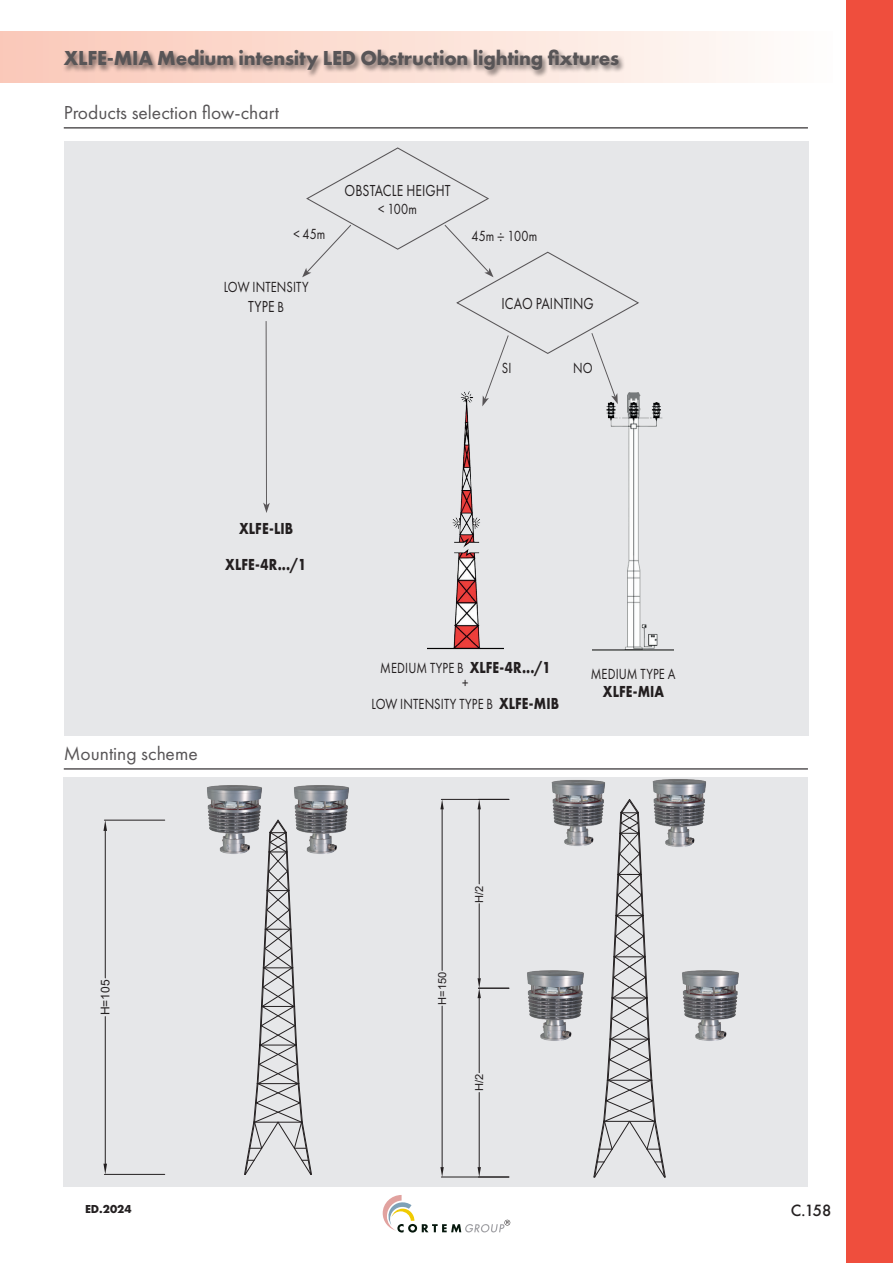
<style>
.page{position:relative;width:893px;height:1263px;background:#fff}
.page>*{position:absolute;margin:0;border:0;box-sizing:border-box;transform-origin:0 0}
.t1{font:700 21px "Futura PT";letter-spacing:-.01em;color:#585557}
.t2{font:19.5px "Futura PT";color:#585557}
.t3{font:700 16.5px/35.4px "Futura PT";letter-spacing:.01em;color:#231f20;text-align:center;scale:.82 1}
.t4{font:16.5px "Futura PT";letter-spacing:.005em;color:#231f20;scale:.82 1}
.t5{font:15.15px/21.3px "Futura PT";letter-spacing:.01em;color:#231f20;text-align:center;scale:.82 1}
.t6{font:500 15px "Futura";color:#231f20}
.t7{font:700 12px "Futura PT";color:#231f20}
.t8{font:12px "Arial";color:#231f20}
.t9{font:11.1px "Arial";color:#231f20}
.s1{font-family:"Helvetica Neue LT Pro";font-stretch:condensed}
.s2{font-size:15.15px}
.s3{font-weight:400;font-size:15.15px}
.s4{font-weight:700;font-size:16.5px}
</style>
<div class="page">
<div style="left:64px;top:141px;width:744px;height:594px;background:#e6e7e9"></div>
<div style="left:63px;top:777px;width:744px;height:410px;background:#e6e7e9"></div>
<svg style="left:244px;top:820px;width:68px;height:355px"></svg>
<hr style="left:104px;top:820px;width:61px;height:1px;background:#231f20">
<hr style="left:104px;top:1174px;width:61px;height:1px;background:#231f20">
<hr style="left:105px;top:831px;width:1px;height:147px;background:#231f20">
<hr style="left:105px;top:1016px;width:1px;height:148px;background:#231f20">
<svg style="left:103px;top:820px;width:4px;height:11px"></svg>
<svg style="left:103px;top:1164px;width:4px;height:10px"></svg>
<hr style="left:479px;top:809px;width:1px;height:75px;background:#231f20">
<hr style="left:479px;top:904px;width:1px;height:74px;background:#231f20">
<svg style="left:478px;top:800px;width:3px;height:9px"></svg>
<hr style="left:478px;top:988px;width:31px;height:1px;background:#231f20">
<hr style="left:479px;top:998px;width:1px;height:75px;background:#231f20">
<hr style="left:479px;top:1092px;width:1px;height:75px;background:#231f20">
<svg style="left:478px;top:978px;width:3px;height:20px"></svg>
<svg style="left:478px;top:1167px;width:3px;height:10px"></svg>
<svg style="left:593px;top:799px;width:73px;height:379px"></svg>
<hr style="left:441px;top:799px;width:68px;height:1px;background:#231f20">
<hr style="left:441px;top:1177px;width:68px;height:1px;background:#231f20">
<hr style="left:442px;top:809px;width:1px;height:161px;background:#231f20">
<hr style="left:442px;top:1006px;width:1px;height:161px;background:#231f20">
<svg style="left:440px;top:799px;width:4px;height:10px"></svg>
<svg style="left:440px;top:1167px;width:4px;height:10px"></svg>
<img style="left:291px;top:785px;width:58px;height:72px">
<img style="left:207px;top:785px;width:59px;height:72px">
<img style="left:551px;top:780px;width:58px;height:68px">
<img style="left:649px;top:779px;width:57px;height:70px">
<img style="left:527px;top:970px;width:57px;height:71px">
<img style="left:682px;top:970px;width:57px;height:71px">
<img style="left:428px;top:416px;width:75px;height:234px">
<img style="left:592px;top:395px;width:82px;height:256px">
<svg style="left:383px;top:1195px;width:127px;height:37px"></svg>
<div style="left:846px;top:0;width:47px;height:1263px;background:#ef4e3d"></div>
<div style="left:0;top:31px;width:833px;height:51px;background:linear-gradient(to right,#fac8b7,#fefdfa)"></div>
<div style="left:63px;top:48px;width:563px;height:30px;background:#231f20;opacity:.6"></div>
<svg style="left:302px;top:147px;width:338px;height:269px"></svg>
<hr style="left:64px;top:768px;width:744px;height:2px;background:#585557">
<hr style="left:64px;top:127px;width:744px;height:2px;background:#585557">
<hr style="left:266px;top:321px;width:1px;height:184px;background:#585557">
<svg style="left:263px;top:502px;width:7px;height:11px"></svg>
<h1 class="t1" style="left:64px;top:45px;width:557px">XLFE-MIA Medium intensity LED Obstruction lighting fixtures</h1>
<p class="t2" style="left:64px;top:101px;width:217px">Products selection flow-chart</p>
<p class="t4" style="left:344px;top:180px;width:131px">OBSTACLE HEIGHT</p>
<p class="t5" style="left:378px;top:198px;width:49px">&lt; 100m</p>
<p class="t5" style="left:293px;top:224px;width:40px">&lt; 45m</p>
<p class="t5" style="left:471px;top:226px;width:82px">45m <span class="s1">÷</span> 100m</p>
<p class="t5" style="left:224px;top:276px;width:105px">LOW INTENSITY</p>
<p class="t4" style="left:248px;top:297px;width:45px">TYPE <span class="s2">B</span></p>
<p class="t4" style="left:501px;top:294px;width:114px">ICAO PAINTING</p>
<p class="t3" style="left:225px;top:511px;width:100px">XLFE-LIB<br>XLFE-4R.../1</p>
<p class="t2" style="left:64px;top:742px;width:135px">Mounting scheme</p>
<p class="t8" style="left:97px;top:1015px;width:37px;rotate:-90deg">H=105</p>
<p class="t5" style="left:502px;top:357px;width:13px">SI</p>
<p class="t5" style="left:573px;top:357px;width:25px">NO</p>
<p class="t3" style="left:380px;top:649px;width:209px"><span class="s3">MEDIUM TYPE B</span> XLFE-4R.../1</p>
<p class="t5" style="left:372px;top:672px;width:230px">+<br>LOW INTENSITY TYPE B <span class="s4">XLFE-MIB</span></p>
<p class="t5" style="left:591px;top:663px;width:105px">MEDIUM TYPE A</p>
<p class="t3" style="left:603px;top:674px;width:76px">XLFE-MIA</p>
<p class="t9" style="left:434px;top:1005px;width:34px;rotate:-90deg">H=150</p>
<p class="t9" style="left:472px;top:902px;width:19px;rotate:-90deg">H/2</p>
<p class="t9" style="left:472px;top:1091px;width:19px;rotate:-90deg">H/2</p>
<p class="t7" style="left:85px;top:1201px;width:48px">ED.2024</p>
<p class="t6" style="left:791px;top:1200px;width:42px">C.158</p>
</div>
